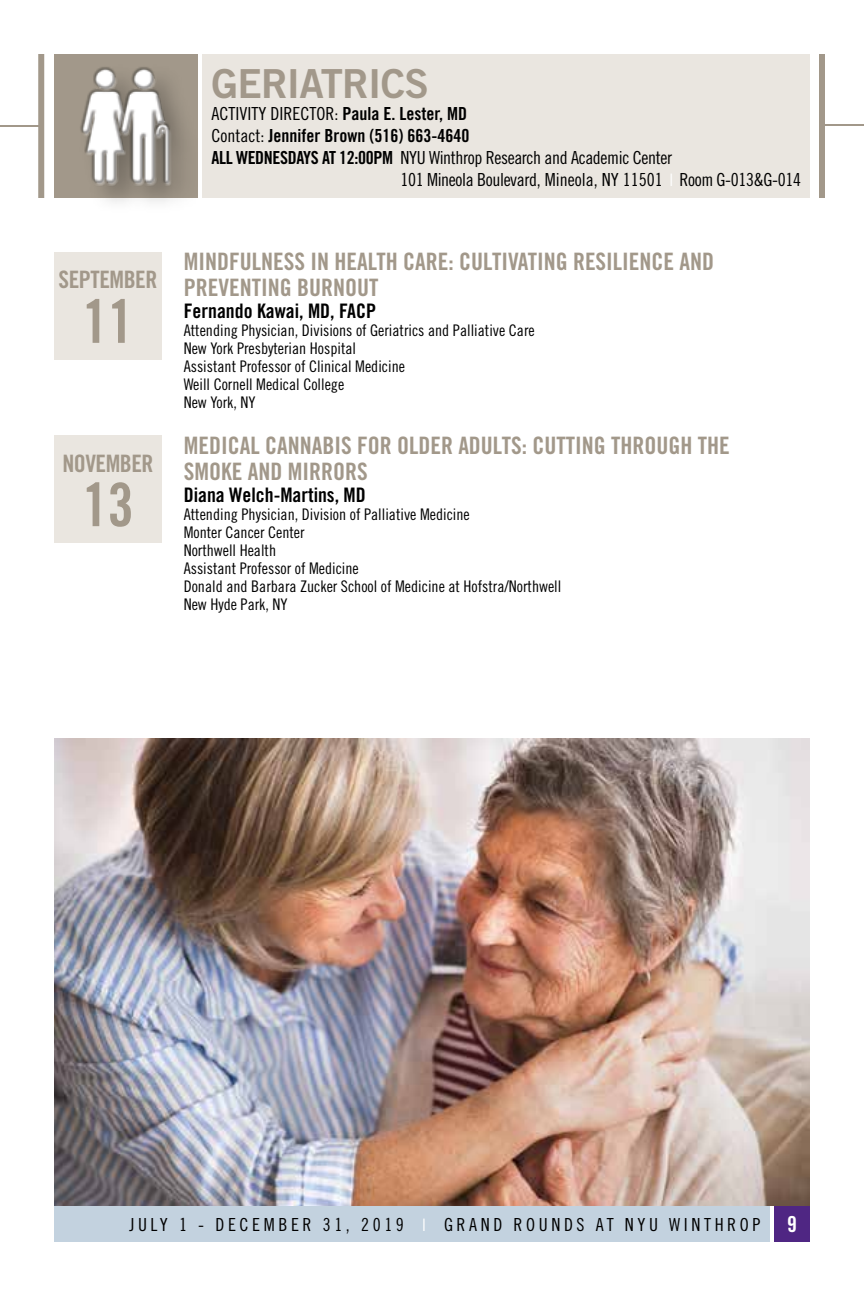
<style>
.page{position:relative;width:864px;height:1296px;background:#fff}
.page>*{position:absolute;margin:0;border:0;box-sizing:border-box;transform-origin:0 0}
.t1{font:60px "Trade Gothic Bold Cond Twenty";color:#a2988a}
.t2{font:40px "Trade Gothic Bold Two";letter-spacing:-.02em;color:#a2988a}
.t3{font:24px/26px "Trade Gothic Bold Cond Twenty";color:#a2988a}
.t4{font:24px "Trade Gothic Bold Cond Twenty";letter-spacing:-.02em;color:#a2988a}
.t5{font:20px "Trade Gothic Bold Cond Twenty";color:#000}
.t6{font:18px/22px "Trade Gothic Cond Eighteen";letter-spacing:-.02em;color:#000}
.t7{font:18px "Trade Gothic Cond Eighteen";letter-spacing:.2em;color:#000}
.t8{font:18px "Trade Gothic Bold Cond Twenty";color:#000}
.t9{font:18px "Trade Gothic Cond Eighteen";color:#000}
.t10{font:16px/18px "Trade Gothic Cond Eighteen";color:#000}
.s1{font-family:"Trade Gothic Bold Cond Twenty"}
.s2{font-family:"Trade Gothic Cond Eighteen"}
.s3{font-family:"Trade Gothic Bold Cond Twenty";font-size:22px;color:#fff}
</style>
<div class="page">
<div style="left:774px;top:1206px;width:36px;height:36px;background:#4f2683"></div>
<div style="left:54px;top:1206px;width:716px;height:36px;background:#c3d2df"></div>
<img style="left:54px;top:739px;width:756px;height:467px">
<div style="left:202px;top:54px;width:608px;height:144px;background:#eae6e0"></div>
<div style="left:38px;top:54px;width:6px;height:144px;background:#a2988a"></div>
<hr style="left:0;top:125px;width:41px;height:2px;background:#a2988a">
<img style="left:54px;top:54px;width:144px;height:144px">
<div style="left:819px;top:54px;width:6px;height:144px;background:#a2988a"></div>
<div style="left:54px;top:252px;width:108px;height:108px;background:#eae6e0"></div>
<div style="left:54px;top:435px;width:108px;height:108px;background:#eae6e0"></div>
<hr style="left:825px;top:124px;width:39px;height:2px;background:#a2988a">
<h3 class="t4" style="left:59px;top:265px;width:100px">SEPTEMBER</h3>
<h1 class="t1" style="left:82px;top:285px;width:54px">11</h1>
<h3 class="t4" style="left:62px;top:449px;width:93px">NOVEMBER</h3>
<h1 class="t1" style="left:82px;top:468px;width:54px">13</h1>
<h2 class="t2" style="left:212px;top:59px;width:219px">GERIATRICS</h2>
<p class="t9" style="left:212px;top:103px;width:257px">ACTIVITY DIRECTOR: <span class="s1">Paula E. Lester, MD</span></p>
<p class="t8" style="left:212px;top:125px;width:259px"><span class="s2">Contact:</span> Jennifer Brown (516) 663-4640</p>
<p class="t6" style="left:400px;top:147px;width:402px;text-indent:-189px"><span class="s1">ALL WEDNESDAYS AT 12:00PM</span> NYU Winthrop Research and Academic Center<br>101 Mineola Boulevard, Mineola, NY 11501 Room G-013&amp;G-014</p>
<h3 class="t3" style="left:184px;top:249px;width:532px">MINDFULNESS IN HEALTH CARE: CULTIVATING RESILIENCE AND<br>PREVENTING BURNOUT</h3>
<p class="t5" style="left:184px;top:299px;width:194px">Fernando Kawai, MD, FACP</p>
<p class="t10" style="left:184px;top:321px;width:352px">Attending Physician, Divisions of Geriatrics and Palliative Care New York Presbyterian Hospital<br>Assistant Professor of Clinical Medicine<br>Weill Cornell Medical College<br>New York, NY</p>
<h3 class="t3" style="left:184px;top:432px;width:548px">MEDICAL CANNABIS FOR OLDER ADULTS: CUTTING THROUGH THE<br>SMOKE AND MIRRORS</h3>
<p class="t5" style="left:184px;top:482px;width:184px">Diana Welch-Martins, MD</p>
<p class="t10" style="left:184px;top:505px;width:379px">Attending Physician, Division of Palliative Medicine<br>Monter Cancer Center<br>Northwell Health<br>Assistant Professor of Medicine<br>Donald and Barbara Zucker School of Medicine at Hofstra/Northwell New Hyde Park, NY</p>
<p class="t7" style="left:129px;top:1214px;width:276px">JULY 1 - DECEMBER 31, 2019</p>
<p class="t7" style="left:444px;top:1214px;width:354px">GRAND ROUNDS AT NYU WINTHROP <span class="s3">9</span></p>
</div>
